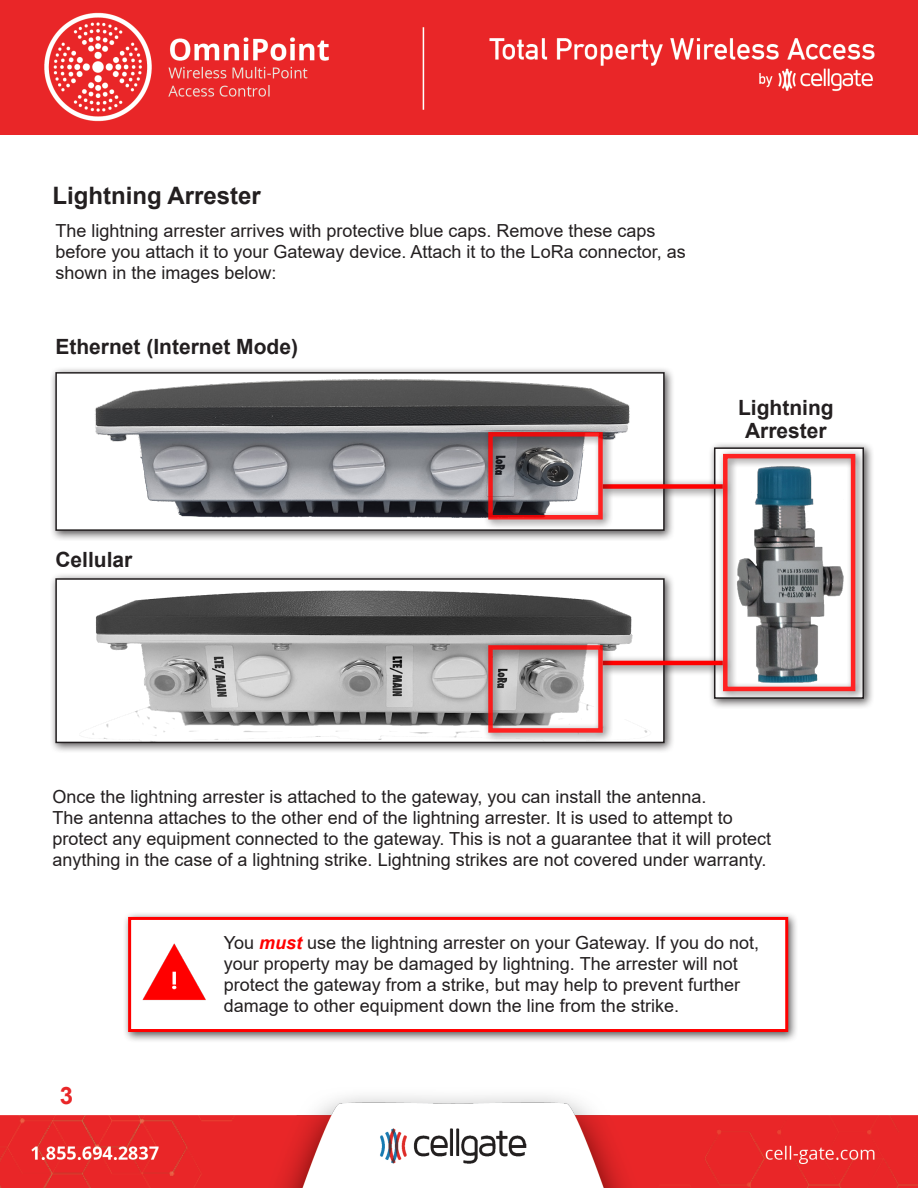
<style>
.page{position:relative;width:918px;height:1188px;background:#fff}
.page>*{position:absolute;margin:0;border:0;box-sizing:border-box;transform-origin:0 0}
.Heading_1{font:700 24px "Arial";color:#231f20}
.t1{font:700 24px "Arial";color:#e92628}
.Heading_2{font:700 21px "Arial";color:#231f20}
.Text{font:18px/21px "Arial";color:#231f20}
.s1{font-weight:700;font-style:italic;color:#f00}
</style>
<div class="page">
<img style="left:1px;top:0;width:917px;height:134px">
<img style="left:1px;top:1096px;width:917px;height:92px">
<div style="left:122px;top:911px;width:677px;height:132px;background:#231f20;opacity:.75"></div>
<div style="left:128px;top:917px;width:660px;height:115px;background:#fff;border:3px solid #f00"></div>
<div style="left:50px;top:572px;width:625px;height:182px;background:#231f20;opacity:.75"></div>
<img style="left:70px;top:581px;width:592px;height:159px">
<div style="left:55px;top:578px;width:610px;height:165px;border:2px solid #231f20"></div>
<div style="left:708px;top:442px;width:167px;height:267px;background:#231f20;opacity:.75"></div>
<div style="left:714px;top:447px;width:150px;height:252px;border:2px solid #231f20"></div>
<div style="left:50px;top:366px;width:625px;height:175px;background:#231f20;opacity:.75"></div>
<img style="left:58px;top:375px;width:604px;height:153px">
<div style="left:55px;top:372px;width:610px;height:159px;border:2px solid #231f20"></div>
<img style="left:142px;top:943px;width:64px;height:58px">
<div style="left:598px;top:655px;width:135px;height:21px;background:#231f20;opacity:.75"></div>
<hr style="left:603px;top:661px;width:120px;height:4px;background:#f00">
<div style="left:598px;top:478px;width:135px;height:22px;background:#231f20;opacity:.75"></div>
<div style="left:603px;top:484px;width:120px;height:5px;background:#f00"></div>
<div style="left:717px;top:448px;width:149px;height:254px;background:#231f20;opacity:.75"></div>
<div style="left:723px;top:454px;width:132px;height:237px;border:4px solid #f00"></div>
<div style="left:483px;top:426px;width:130px;height:104px;background:#231f20;opacity:.75"></div>
<div style="left:488px;top:432px;width:115px;height:88px;border:4px solid #f00"></div>
<div style="left:483px;top:639px;width:130px;height:104px;background:#231f20;opacity:.75"></div>
<div style="left:488px;top:645px;width:115px;height:88px;border:4px solid #f00"></div>
<p class="Heading_1" style="left:52px;top:179px;width:210px">Lightning Arrester</p>
<p class="Text" style="left:55px;top:220px;width:632px">The lightning arrester arrives with protective blue caps. Remove these caps before you attach it to your Gateway device. Attach it to the LoRa connector, as shown in the images below:</p>
<p class="Heading_2" style="left:55px;top:332px;width:244px">Ethernet (Internet Mode)</p>
<p class="Heading_2" style="left:55px;top:545px;width:79px">Cellular</p>
<p class="Heading_2" style="left:738px;top:393px;width:97px">Lightning</p>
<p class="Heading_2" style="left:745px;top:416px;width:83px">Arrester</p>
<p class="Text" style="left:52px;top:786px;width:720px">Once the lightning arrester is attached to the gateway, you can install the antenna.<br>The antenna attaches to the other end of the lightning arrester. It is used to attempt to protect any equipment connected to the gateway. This is not a guarantee that it will protect anything in the case of a lightning strike. Lightning strikes are not covered under warranty.</p>
<h1 class="t1" style="left:60px;top:1079px;width:15px">3</h1>
<p class="Text" style="left:224px;top:932px;width:537px">You <span class="s1">must</span> use the lightning arrester on your Gateway. If you do not, your property may be damaged by lightning. The arrester will not protect the gateway from a strike, but may help to prevent further damage to other equipment down the line from the strike.</p>
</div>
